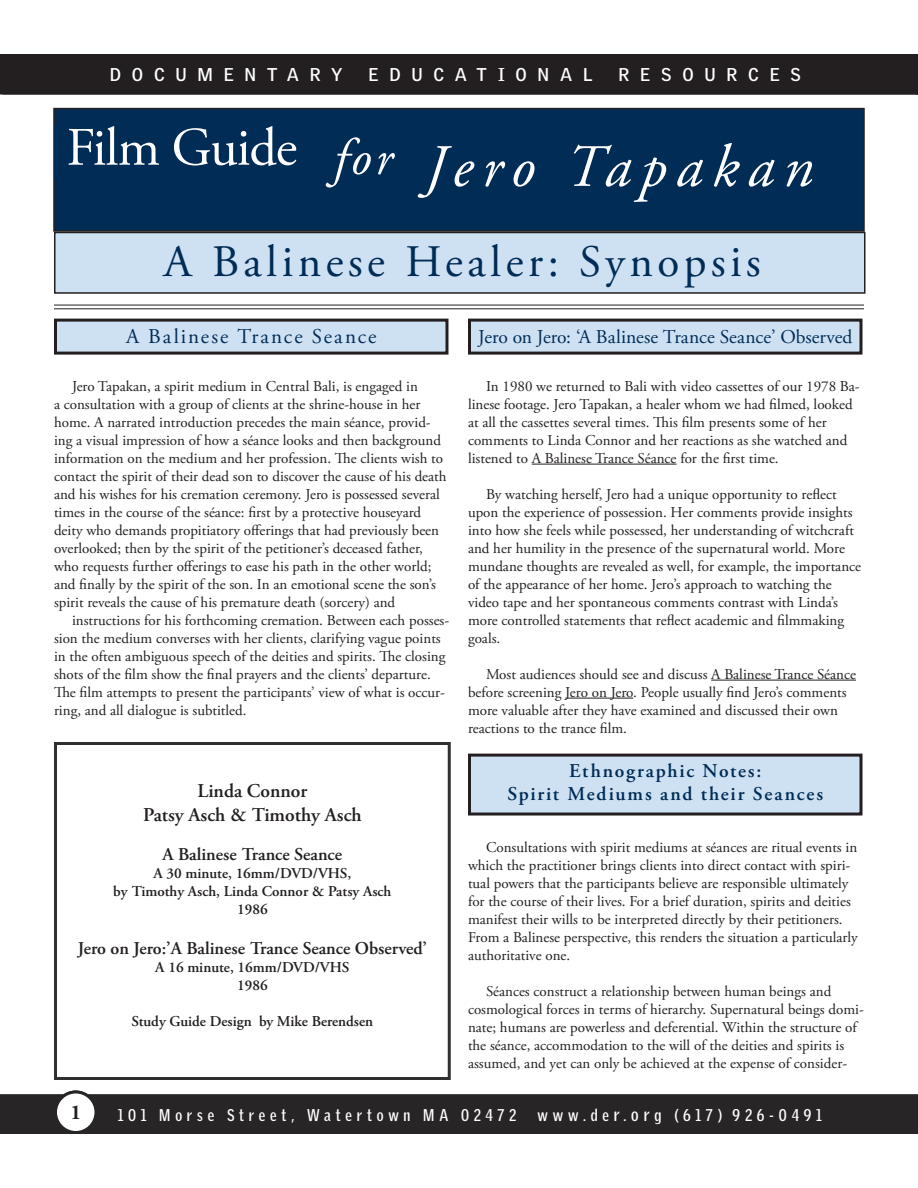
<style>
.page{position:relative;width:918px;height:1188px;background:#fff}
.page>*{position:absolute;margin:0;border:0;box-sizing:border-box;transform-origin:0 0}
.t1{font:italic 60px "Adobe Garamond Pro";letter-spacing:.15em;color:#fff}
.t2{font:54px "Adobe Garamond Pro";letter-spacing:-.02em;color:#fff}
.studyguide{font:45px "Adobe Garamond Pro";letter-spacing:.1em;color:#002c55}
.t3{font:21px "Adobe Garamond Pro";letter-spacing:.095em;color:#002c55}
.numbering{font:700 21px "Adobe Garamond Pro";color:#231f20}
.t4{font:600 19.5px/23.4px "Adobe Garamond Pro";letter-spacing:.095em;color:#002c55;text-align:center}
.t5{font:19.5px "Adobe Garamond Pro";color:#002c55}
.subsubheading{font:600 19.5px "Adobe Garamond Pro";color:#231f20}
.subsubheading-2{font:600 18px "Adobe Garamond Pro";color:#231f20}
.t6{font:700 18px "Griffith Gothic";letter-spacing:.6em;color:#fff}
.t7{font:700 16.5px "Griffith Gothic Cond";letter-spacing:.29em;color:#fff}
.studyguide-2{font:15px/18px "Adobe Garamond Pro";color:#231f20}
.subsubheading-3{font:600 15px "Adobe Garamond Pro";color:#231f20}
.s1{font-size:18px}
</style>
<div class="page">
<div style="left:1px;top:1095px;width:916px;height:38px;background:#282526"></div>
<div style="left:0;top:1094px;width:918px;height:40px;border:2px solid #282526"></div>
<div style="left:0;top:54px;width:918px;height:40px;background:#231f20"></div>
<svg style="left:917px;top:1094px;width:1px;height:40px"></svg>
<div style="left:56px;top:1092px;width:40px;height:40px;background:#fff;border-radius:50%"></div>
<div style="left:54px;top:1090px;width:44px;height:44px;border:3px solid #282526;border-radius:50%"></div>
<div style="left:54px;top:109px;width:810px;height:122px;background:#002c55"></div>
<div style="left:53px;top:108px;width:812px;height:124px;border:2px solid #231f20"></div>
<hr style="left:54px;top:305px;width:810px;height:1px;background:#231f20">
<hr style="left:54px;top:308px;width:810px;height:1px;background:#231f20">
<div style="left:56px;top:320px;width:391px;height:33px;background:#cee1f3"></div>
<div style="left:54px;top:319px;width:394px;height:36px;border:3px solid #231f20"></div>
<hr style="left:532px;top:464px;width:145px;height:1px;background:#231f20">
<hr style="left:711px;top:680px;width:145px;height:1px;background:#231f20">
<hr style="left:565px;top:698px;width:68px;height:1px;background:#231f20">
<div style="left:470px;top:320px;width:391px;height:33px;background:#cee1f3"></div>
<div style="left:468px;top:319px;width:394px;height:36px;border:3px solid #231f20"></div>
<div style="left:470px;top:755px;width:391px;height:59px;background:#cee1f3"></div>
<div style="left:468px;top:754px;width:394px;height:62px;border:3px solid #231f20"></div>
<div style="left:54px;top:742px;width:397px;height:338px;border:3px solid #312f30"></div>
<div style="left:54px;top:126px;width:262px;height:54px;background:#002c55"></div>
<div style="left:55px;top:232px;width:810px;height:61px;background:#cee1f3"></div>
<div style="left:54px;top:232px;width:812px;height:62px;border:2px solid #231f20"></div>
<p class="t6" style="left:106px;top:63px;width:234px">DOCUMENTARY</p>
<p class="t6" style="left:365px;top:63px;width:225px">EDUCATIONAL</p>
<p class="t6" style="left:615px;top:63px;width:184px">RESOURCES</p>
<p class="t6" style="left:110px;top:63px;width:234px">DOCUMENTARY</p>
<p class="t6" style="left:369px;top:63px;width:225px">EDUCATIONAL</p>
<p class="t6" style="left:619px;top:63px;width:184px">RESOURCES</p>
<p class="t2" style="left:66px;top:115px;width:232px">Film Guide</p>
<p class="t1" style="left:334px;top:131px;width:481px"><sup>for</sup> Jero Tapakan</p>
<p class="studyguide" style="left:164px;top:235px;width:598px">A Balinese Healer: Synopsis</p>
<p class="t3" style="left:126px;top:324px;width:252px">A Balinese Trance Seance</p>
<p class="studyguide-2" style="left:54px;top:377px;width:394px;text-indent:18px">Jero Tapakan, a spirit medium in Central Bali, is engaged in<br>a consultation with a group of clients at the shrine-house in her home. A narrated introduction precedes the main séance, provid&shy;ing a visual impression of how a séance looks and then background information on the medium and her profession. The clients wish to contact the spirit of their dead son to discover the cause of his death and his wishes for his cremation ceremony. Jero is possessed several times in the course of the séance: first by a protective houseyard deity who demands propitiatory offerings that had previously been overlooked; then by the spirit of the petitioner’s deceased father, who requests further offerings to ease his path in the other world; and finally by the spirit of the son. In an emotional scene the son’s spirit reveals the cause of his premature death (sorcery) and</p>
<p class="studyguide-2" style="left:54px;top:611px;width:397px;text-indent:18px">instructions for his forthcoming cremation. Between each posses&shy;sion the medium converses with her clients, clarifying vague points in the often ambiguous speech of the deities and spirits. The closing shots of the film show the final prayers and the clients’ departure.<br>The film attempts to present the participants’ view of what is occur&shy;ring, and all dialogue is subtitled.</p>
<p class="subsubheading" style="left:197px;top:780px;width:111px">Linda Connor</p>
<p class="subsubheading" style="left:143px;top:803px;width:220px">Patsy Asch &amp; Timothy Asch</p>
<p class="subsubheading-2" style="left:163px;top:844px;width:181px">A Balinese Trance Seance</p>
<p class="subsubheading-3" style="left:153px;top:865px;width:199px">A 30 minute, 16mm/DVD/VHS,</p>
<p class="subsubheading-3" style="left:113px;top:883px;width:280px">by Timothy Asch, Linda Connor &amp; Patsy Asch</p>
<p class="subsubheading-3" style="left:237px;top:901px;width:32px">1986</p>
<p class="subsubheading-2" style="left:78px;top:938px;width:351px">Jero on Jero:’A Balinese Trance Seance Observed’</p>
<p class="subsubheading-3" style="left:155px;top:958px;width:196px">A 16 minute, 16mm/DVD/VHS</p>
<p class="subsubheading-3" style="left:237px;top:976px;width:32px">1986</p>
<p class="subsubheading-3" style="left:132px;top:1012px;width:243px">Study Guide Design by Mike Berendsen</p>
<p class="t5" style="left:478px;top:325px;width:376px">Jero on Jero: ‘A Balinese Trance Seance’ Observed</p>
<p class="studyguide-2" style="left:468px;top:377px;width:393px;text-indent:18px">In 1980 we returned to Bali with video cassettes of our 1978 Ba&shy;linese footage. Jero Tapakan, a healer whom we had filmed, looked at all the cassettes several times. This film presents some of her comments to Linda Connor and her reactions as she watched and listened to A Balinese Trance Séance for the first time.</p>
<p class="studyguide-2" style="left:468px;top:485px;width:395px;text-indent:18px">By watching herself, Jero had a unique opportunity to reflect upon the experience of possession. Her comments provide insights into how she feels while possessed, her understanding of witchcraft and her humility in the presence of the supernatural world. More mundane thoughts are revealed as well, for example, the importance of the appearance of her home. Jero’s approach to watching the video tape and her spontaneous comments contrast with Linda’s more controlled statements that reflect academic and filmmaking goals.</p>
<p class="studyguide-2" style="left:468px;top:665px;width:390px;text-indent:18px">Most audiences should see and discuss A Balinese Trance Séance before screening Jero on Jero. People usually find Jero’s comments more valuable after they have examined and discussed their own reactions to the trance film.</p>
<p class="t4" style="left:507px;top:759px;width:317px">Ethnographic Notes:<br>Spirit Mediums and their Seances</p>
<p class="studyguide-2" style="left:468px;top:838px;width:391px;text-indent:18px">Consultations with spirit mediums at séances are ritual events in which the practitioner brings clients into direct contact with spiri&shy;tual powers that the participants believe are responsible ultimately for the course of their lives. For a brief duration, spirits and deities manifest their wills to be interpreted directly by their petitioners.<br>From a Balinese perspective, this renders the situation a particularly authoritative one.</p>
<p class="studyguide-2" style="left:468px;top:982px;width:397px;text-indent:18px">Séances construct a relationship between human beings and cosmological forces in terms of hierarchy. Supernatural beings domi&shy;nate; humans are powerless and deferential. Within the structure of the séance, accommodation to the will of the deities and spirits is assumed, and yet can only be achieved at the expense of consider-</p>
<p class="numbering" style="left:70px;top:1100px;width:12px">1</p>
<p class="t7" style="left:118px;top:1106px;width:400px">101 Morse Street, Watertown MA 02472</p>
<p class="t7" style="left:537px;top:1106px;width:286px">www.de<span class="s1">r</span>.<span class="s1">or</span>g (617) 926-0491</p>
</div>
